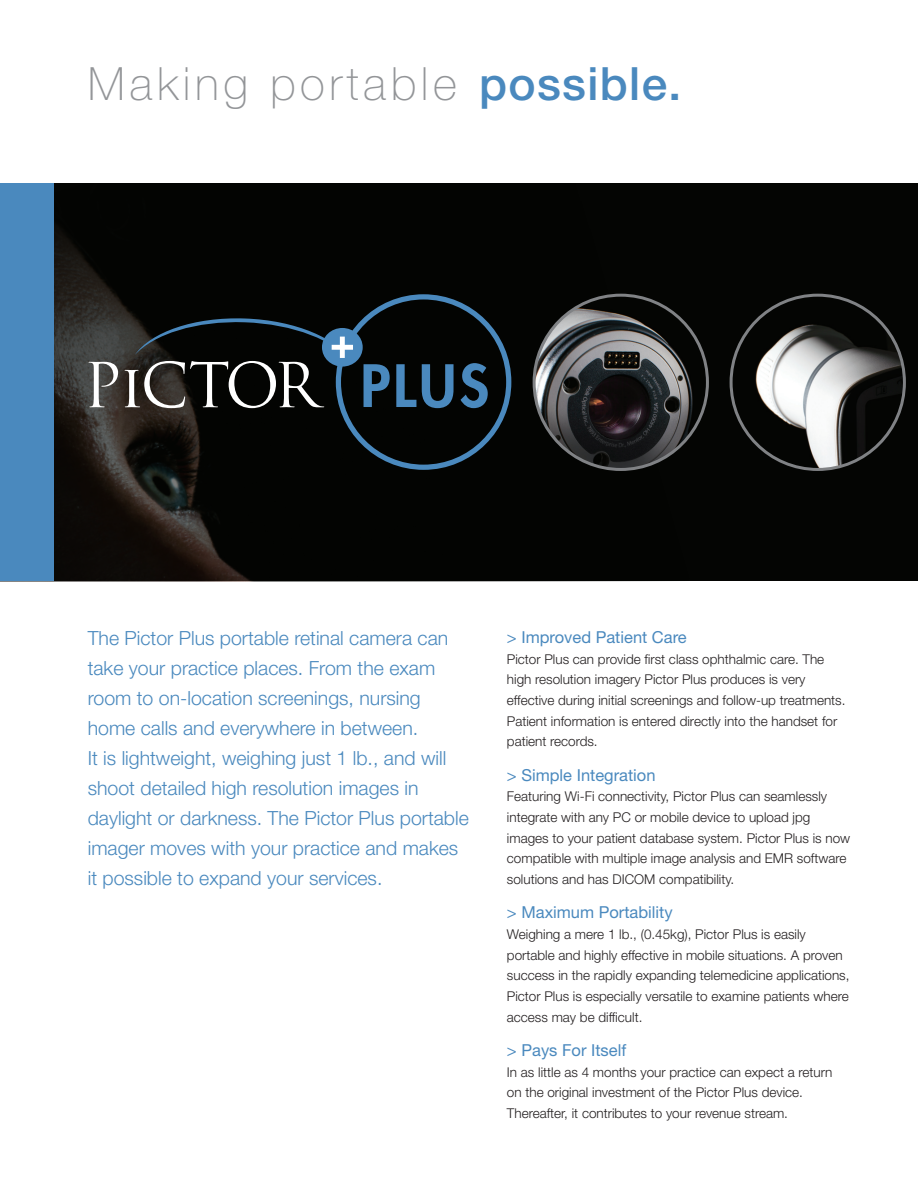
<style>
.page{position:relative;width:918px;height:1188px;background:#fff}
.page>*{position:absolute;margin:0;border:0;box-sizing:border-box;transform-origin:0 0}
.t1{font:100 45.9px "Helvetica Neue LT Std";letter-spacing:.1em;color:#939598}
.t2{font:300 19.5px/30px "Helvetica Neue LT Std";color:#4a89be}
.t3{font:16.5px "Helvetica Neue LT Std";color:#4a89be}
.t4{font:300 13.5px/20.7px "Helvetica Neue LT Std";color:#231f20}
.s1{font-weight:500;color:#4a89be}
</style>
<div class="page">
<div style="left:0;top:184px;width:918px;height:397px;background:#040503"></div>
<img style="left:54px;top:228px;width:585px;height:353px">
<div style="left:0;top:184px;width:54px;height:397px;background:#4a89be"></div>
<img style="left:534px;top:295px;width:173px;height:174px">
<img style="left:731px;top:295px;width:173px;height:174px">
<div style="left:336px;top:294px;width:175px;height:176px;border:5px solid #4a89be;border-radius:50%"></div>
<div style="left:322px;top:328px;width:41px;height:39px;background:#4a89be;border-radius:50%"></div>
<svg style="left:89px;top:317px;width:264px;height:91px"></svg>
<svg style="left:364px;top:363px;width:124px;height:45px"></svg>
<h1 class="t1" style="left:88px;top:58px;width:595px">Making portable <span class="s1">possible.</span></h1>
<p class="t2" style="left:88px;top:623px;width:383px">The Pictor Plus portable retinal camera can take your practice places. From the exam room to on-location screenings, nursing home calls and everywhere in between.<br>It is lightweight, weighing just 1 lb., and will shoot detailed high resolution images in daylight or darkness. The Pictor Plus portable imager moves with your practice and makes it possible to expand your services.</p>
<p class="t3" style="left:507px;top:627px;width:181px">&gt; Improved Patient Care</p>
<p class="t4" style="left:507px;top:648px;width:340px">Pictor Plus can provide first class ophthalmic care. The high resolution imagery Pictor Plus produces is very effective during initial screenings and follow-up treatments.<br>Patient information is entered directly into the handset for patient records.</p>
<p class="t3" style="left:507px;top:765px;width:150px">&gt; Simple Integration</p>
<p class="t4" style="left:507px;top:786px;width:345px">Featuring Wi-Fi connectivity, Pictor Plus can seamlessly integrate with any PC or mobile device to upload jpg images to your patient database system. Pictor Plus is now compatible with multiple image analysis and EMR software solutions and has DICOM compatibility.</p>
<p class="t3" style="left:507px;top:903px;width:167px">&gt; Maximum Portability</p>
<p class="t4" style="left:507px;top:924px;width:344px">Weighing a mere 1 lb., (0.45kg), Pictor Plus is easily portable and highly effective in mobile situations. A proven success in the rapidly expanding telemedicine applications, Pictor Plus is especially versatile to examine patients where access may be difficult.</p>
<p class="t3" style="left:507px;top:1040px;width:121px">&gt; Pays For Itself</p>
<p class="t4" style="left:507px;top:1061px;width:327px">In as little as 4 months your practice can expect a return on the original investment of the Pictor Plus device.<br>Thereafter, it contributes to your revenue stream.</p>
</div>
